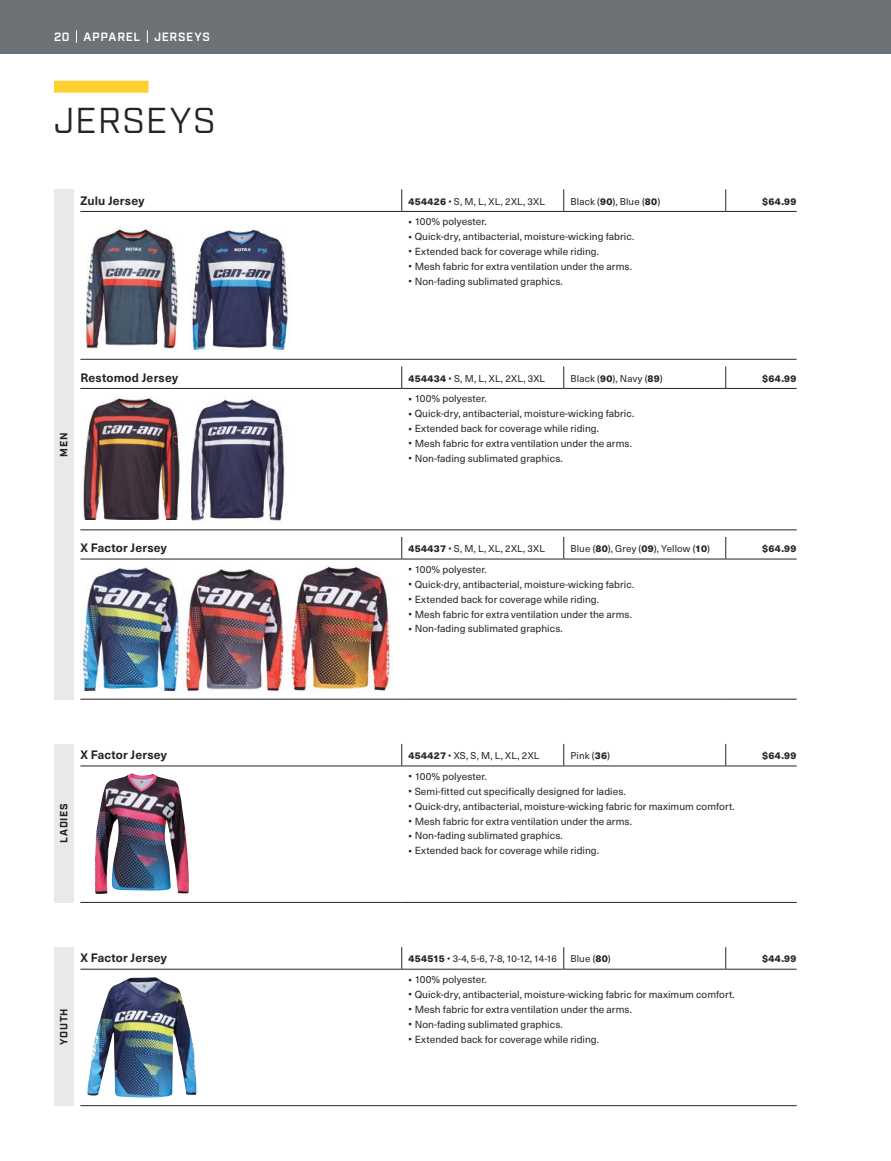
<style>
.page{position:relative;width:891px;height:1161px;background:#fff}
.page>*{position:absolute;margin:0;border:0;box-sizing:border-box;transform-origin:0 0}
.t1{font:36px "Industry";letter-spacing:.035em;color:#242424}
.t2{font:700 12px "Neue Haas Unica W1 G";letter-spacing:.01em;color:#242424}
.t3{font:600 12px "Industry";letter-spacing:.055em;color:#fff}
.t4{font:700 10.5px "Industry";letter-spacing:.07em;color:#242424}
.t5{font:10.2px/14.9px "Neue Haas Unica W1 G";letter-spacing:.005em;color:#242424}
.t6{font:9.75px "Neue Haas Unica W1 G";letter-spacing:.015em;color:#242424}
.t7{font:800 9.75px "Neue Haas Unica W1 G";letter-spacing:.025em;color:#242424}
.s1{font-weight:800}
.s2{font-weight:800;font-size:12.75px}
</style>
<div class="page">
<div style="left:54px;top:81px;width:94px;height:12px;background:#ffd130"></div>
<div style="left:54px;top:744px;width:20px;height:159px;background:#e9e9eb"></div>
<div style="left:54px;top:189px;width:20px;height:511px;background:#e9e9eb"></div>
<div style="left:54px;top:947px;width:20px;height:159px;background:#e9e9eb"></div>
<svg style="left:563px;top:744px;width:1px;height:22px"></svg>
<hr style="left:402px;top:766px;width:162px;height:1px;background:#242424">
<hr style="left:564px;top:766px;width:162px;height:1px;background:#242424">
<svg style="left:401px;top:744px;width:1px;height:22px"></svg>
<hr style="left:80px;top:766px;width:322px;height:1px;background:#242424">
<svg style="left:725px;top:744px;width:1px;height:22px"></svg>
<hr style="left:726px;top:766px;width:71px;height:1px;background:#242424">
<hr style="left:80px;top:902px;width:322px;height:1px;background:#242424">
<hr style="left:402px;top:902px;width:162px;height:1px;background:#242424">
<hr style="left:564px;top:902px;width:162px;height:1px;background:#242424">
<hr style="left:726px;top:902px;width:71px;height:1px;background:#242424">
<img style="left:95px;top:773px;width:94px;height:121px">
<svg style="left:563px;top:947px;width:1px;height:22px"></svg>
<hr style="left:402px;top:969px;width:162px;height:1px;background:#242424">
<hr style="left:564px;top:969px;width:162px;height:1px;background:#242424">
<svg style="left:401px;top:947px;width:1px;height:22px"></svg>
<hr style="left:80px;top:969px;width:322px;height:1px;background:#242424">
<svg style="left:725px;top:947px;width:1px;height:22px"></svg>
<hr style="left:726px;top:969px;width:71px;height:1px;background:#242424">
<hr style="left:80px;top:1105px;width:322px;height:1px;background:#242424">
<hr style="left:402px;top:1105px;width:162px;height:1px;background:#242424">
<hr style="left:564px;top:1105px;width:162px;height:1px;background:#242424">
<hr style="left:726px;top:1105px;width:71px;height:1px;background:#242424">
<img style="left:87px;top:977px;width:110px;height:121px">
<svg style="left:563px;top:189px;width:1px;height:22px"></svg>
<hr style="left:402px;top:211px;width:162px;height:1px;background:#242424">
<hr style="left:564px;top:211px;width:162px;height:1px;background:#242424">
<svg style="left:401px;top:189px;width:1px;height:22px"></svg>
<hr style="left:80px;top:211px;width:322px;height:1px;background:#242424">
<svg style="left:725px;top:189px;width:1px;height:22px"></svg>
<hr style="left:726px;top:211px;width:71px;height:1px;background:#242424">
<hr style="left:80px;top:359px;width:322px;height:1px;background:#242424">
<hr style="left:402px;top:359px;width:162px;height:1px;background:#242424">
<hr style="left:564px;top:359px;width:162px;height:1px;background:#242424">
<hr style="left:726px;top:359px;width:71px;height:1px;background:#242424">
<img style="left:190px;top:230px;width:100px;height:121px">
<img style="left:80px;top:225px;width:98px;height:123px">
<svg style="left:563px;top:366px;width:1px;height:22px"></svg>
<hr style="left:402px;top:388px;width:162px;height:1px;background:#242424">
<hr style="left:564px;top:388px;width:162px;height:1px;background:#242424">
<svg style="left:401px;top:366px;width:1px;height:22px"></svg>
<hr style="left:80px;top:388px;width:322px;height:1px;background:#242424">
<svg style="left:725px;top:366px;width:1px;height:22px"></svg>
<hr style="left:726px;top:388px;width:71px;height:1px;background:#242424">
<hr style="left:80px;top:529px;width:322px;height:1px;background:#242424">
<hr style="left:402px;top:529px;width:162px;height:1px;background:#242424">
<hr style="left:564px;top:529px;width:162px;height:1px;background:#242424">
<hr style="left:726px;top:529px;width:71px;height:1px;background:#242424">
<img style="left:191px;top:397px;width:94px;height:124px">
<img style="left:82px;top:396px;width:98px;height:123px">
<svg style="left:563px;top:537px;width:1px;height:22px"></svg>
<hr style="left:402px;top:559px;width:162px;height:1px;background:#242424">
<hr style="left:564px;top:559px;width:162px;height:1px;background:#242424">
<svg style="left:401px;top:537px;width:1px;height:22px"></svg>
<hr style="left:80px;top:559px;width:322px;height:1px;background:#242424">
<svg style="left:725px;top:537px;width:1px;height:22px"></svg>
<hr style="left:726px;top:559px;width:71px;height:1px;background:#242424">
<hr style="left:80px;top:699px;width:322px;height:1px;background:#242424">
<hr style="left:402px;top:699px;width:162px;height:1px;background:#242424">
<hr style="left:564px;top:699px;width:162px;height:1px;background:#242424">
<hr style="left:726px;top:699px;width:71px;height:1px;background:#242424">
<img style="left:80px;top:568px;width:102px;height:123px">
<img style="left:182px;top:568px;width:104px;height:124px">
<img style="left:286px;top:566px;width:107px;height:126px">
<div style="left:0;top:0;width:891px;height:54px;background:#6d7276"></div>
<svg style="left:76px;top:30px;width:1px;height:13px"></svg>
<svg style="left:147px;top:30px;width:1px;height:13px"></svg>
<p class="t3" style="left:54px;top:29px;width:158px">20 APPAREL JERSEYS</p>
<h1 class="t1" style="left:54px;top:99px;width:163px">JERSEYS</h1>
<p class="t2" style="left:80px;top:191px;width:65px">Zulu Jersey</p>
<p class="t6" style="left:409px;top:194px;width:138px"><span class="s1">454426</span> • S, M, L, XL, 2XL, 3XL</p>
<p class="t6" style="left:571px;top:194px;width:91px">Black (<span class="s1">90</span>), Blue (<span class="s1">80</span>)</p>
<p class="t7" style="left:762px;top:194px;width:36px">$64.99</p>
<p class="t5" style="left:409px;top:214px;width:227px"><span class="s2">·</span> 100% polyester.<br><span class="s2">·</span> Quick-dry, antibacterial, moisture-wicking fabric. <span class="s2">·</span> Extended back for coverage while riding.<br><span class="s2">·</span> Mesh fabric for extra ventilation under the arms. <span class="s2">·</span> Non-fading sublimated graphics.</p>
<p class="t4" style="left:58px;top:457px;width:25px;rotate:-90deg">MEN</p>
<p class="t2" style="left:80px;top:368px;width:99px">Restomod Jersey</p>
<p class="t6" style="left:409px;top:371px;width:138px"><span class="s1">454434</span> • S, M, L, XL, 2XL, 3XL</p>
<p class="t6" style="left:571px;top:371px;width:94px">Black (<span class="s1">90</span>), Navy (<span class="s1">89</span>)</p>
<p class="t7" style="left:762px;top:371px;width:36px">$64.99</p>
<p class="t5" style="left:409px;top:391px;width:227px"><span class="s2">·</span> 100% polyester.<br><span class="s2">·</span> Quick-dry, antibacterial, moisture-wicking fabric. <span class="s2">·</span> Extended back for coverage while riding.<br><span class="s2">·</span> Mesh fabric for extra ventilation under the arms. <span class="s2">·</span> Non-fading sublimated graphics.</p>
<p class="t2" style="left:80px;top:539px;width:88px">X Factor Jersey</p>
<p class="t6" style="left:409px;top:542px;width:138px"><span class="s1">454437</span> • S, M, L, XL, 2XL, 3XL</p>
<p class="t6" style="left:571px;top:542px;width:141px">Blue (<span class="s1">80</span>), Grey (<span class="s1">09</span>), Yellow (<span class="s1">10</span>)</p>
<p class="t7" style="left:762px;top:541px;width:36px">$64.99</p>
<p class="t5" style="left:409px;top:561px;width:227px"><span class="s2">·</span> 100% polyester.<br><span class="s2">·</span> Quick-dry, antibacterial, moisture-wicking fabric. <span class="s2">·</span> Extended back for coverage while riding.<br><span class="s2">·</span> Mesh fabric for extra ventilation under the arms. <span class="s2">·</span> Non-fading sublimated graphics.</p>
<p class="t4" style="left:58px;top:843px;width:41px;rotate:-90deg">LADIES</p>
<p class="t2" style="left:80px;top:746px;width:88px">X Factor Jersey</p>
<p class="t6" style="left:409px;top:749px;width:132px"><span class="s1">454427</span> • XS, S, M, L, XL, 2XL</p>
<p class="t6" style="left:571px;top:749px;width:41px">Pink (<span class="s1">36</span>)</p>
<p class="t7" style="left:762px;top:748px;width:36px">$64.99</p>
<p class="t5" style="left:409px;top:768px;width:328px"><span class="s2">·</span> 100% polyester.<br><span class="s2">·</span> Semi-fitted cut specifically designed for ladies.<br><span class="s2">·</span> Quick-dry, antibacterial, moisture-wicking fabric for maximum comfort. <span class="s2">·</span> Mesh fabric for extra ventilation under the arms.<br><span class="s2">·</span> Non-fading sublimated graphics.<br><span class="s2">·</span> Extended back for coverage while riding.</p>
<p class="t4" style="left:58px;top:1045px;width:38px;rotate:-90deg">YOUTH</p>
<p class="t2" style="left:80px;top:949px;width:88px">X Factor Jersey</p>
<p class="t6" style="left:409px;top:952px;width:150px"><span class="s1">454515</span> • 3-4, 5-6, 7-8, 10-12, 14-16</p>
<p class="t6" style="left:571px;top:952px;width:42px">Blue (<span class="s1">80</span>)</p>
<p class="t7" style="left:762px;top:951px;width:36px">$44.99</p>
<p class="t5" style="left:409px;top:972px;width:328px"><span class="s2">·</span> 100% polyester.<br><span class="s2">·</span> Quick-dry, antibacterial, moisture-wicking fabric for maximum comfort. <span class="s2">·</span> Mesh fabric for extra ventilation under the arms.<br><span class="s2">·</span> Non-fading sublimated graphics.<br><span class="s2">·</span> Extended back for coverage while riding.</p>
</div>
